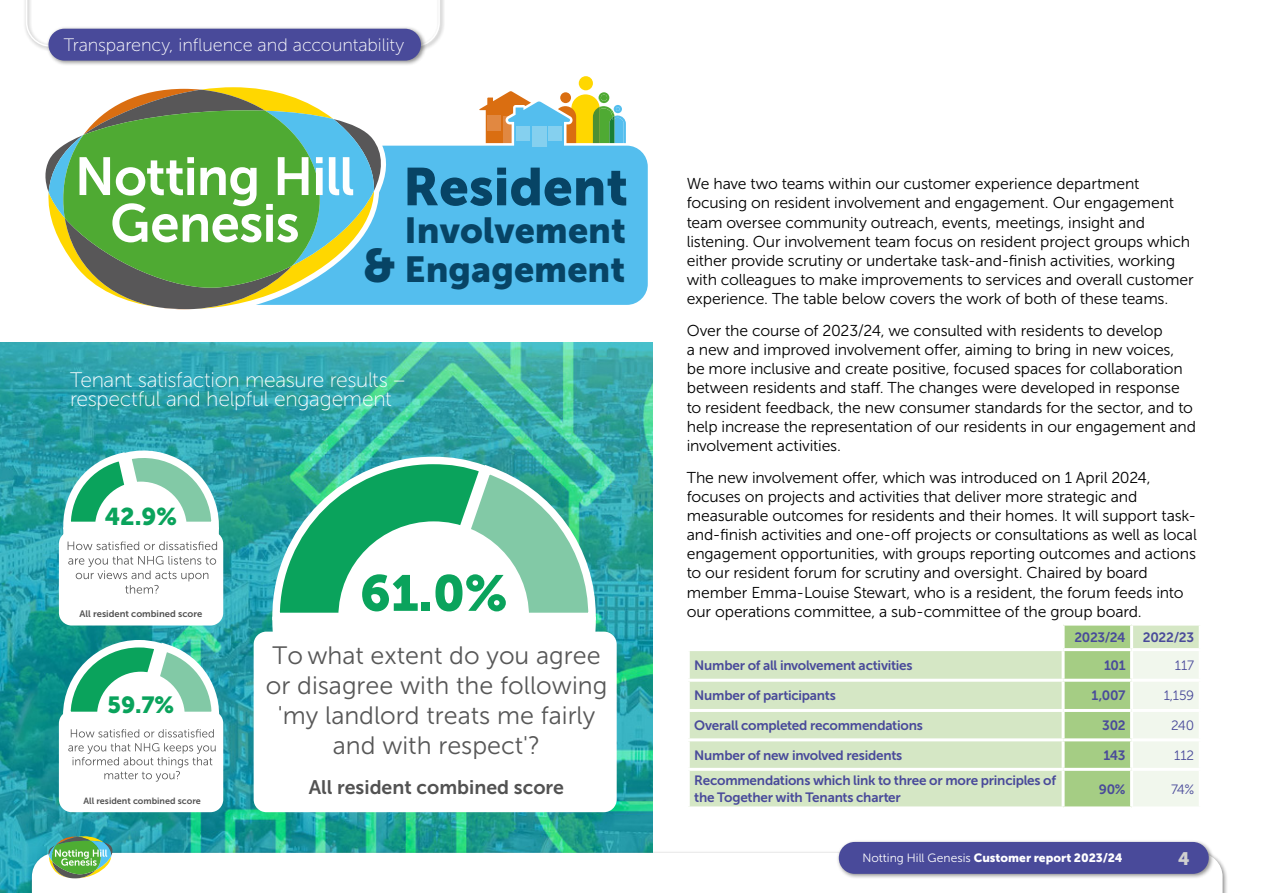
<style>
.page{position:relative;width:1263px;height:893px;background:#fff}
.page>*{position:absolute;margin:0;border:0;box-sizing:border-box;transform-origin:0 0}
.t1{font:52.65px "Museo Sans 900";color:#074465}
.t2{font:50.25px "Museo Sans 900";color:#0aa35c}
.t3{font:36px/38.8px "Museo Sans 900";color:#074465;text-align:right}
.t4{font:25.05px/30.2px "Museo Sans 300";color:#575757;text-align:center}
.t5{font:24.15px "Museo Sans 900";color:#0aa35c}
.t6{font:23.25px "Museo Sans 900";color:#0aa35c}
.t7{font:21px/19.2px "Museo Sans 100";letter-spacing:-.015em;color:#fff}
.t8{font:19.5px "Museo Sans 700";color:#525252}
.t9{font:18px "Museo Sans 100";letter-spacing:-.005em;color:#fff}
.t10{font:18px "Museo Sans 900";color:#d0d0d0}
.t11{font:15.75px/19.2px "Museo Sans 300";letter-spacing:-.01em;color:#000}
.t12{font:13.5px/16.5px "Museo Sans 700";letter-spacing:-.015em;color:#494a9a}
.t13{font:13.5px "Museo Sans 300";letter-spacing:-.015em;color:#494a9a}
.t14{font:12px "Museo Sans 900";color:#fff}
.t15{font:9.45px "Museo Sans 700";color:#525252}
.t16{font:9px "Museo Sans 700";color:#525252}
.s1{font-size:46.8px}
.s2{font-family:"Museo Sans 300"}
</style>
<div class="page">
<img style="left:0;top:342px;width:653px;height:551px">
<div style="left:30px;top:850px;width:1198px;height:43px;background:#000;opacity:.45"></div>
<svg style="left:32px;top:853px;width:1190px;height:40px"></svg>
<div style="left:836px;top:840px;width:378px;height:39px;background:#000;opacity:.45"></div>
<div style="left:839px;top:842px;width:370px;height:32px;background:#494a9a;border-radius:16px"></div>
<svg style="left:48px;top:836px;width:65px;height:42px;background:#7fb981"></svg>
<div style="left:23px;top:0;width:422px;height:52px;background:#000;opacity:.45"></div>
<svg style="left:25px;top:0;width:416px;height:47px"></svg>
<div style="left:46px;top:26px;width:380px;height:40px;background:#000;opacity:.45"></div>
<div style="left:48px;top:29px;width:373px;height:32px;background:#494a9a;border-radius:16px"></div>
<div style="left:690px;top:651px;width:371px;height:155px;background:#d5e7c5"></div>
<svg style="left:1064px;top:626px;width:135px;height:180px;background:#c9e1b6"></svg>
<hr style="left:1130px;top:626px;width:3px;height:22px;background:#fff">
<hr style="left:1063px;top:648px;width:68px;height:3px;background:#fff">
<hr style="left:1131px;top:648px;width:71px;height:3px;background:#fff">
<hr style="left:1130px;top:651px;width:3px;height:28px;background:#fff">
<hr style="left:687px;top:679px;width:376px;height:3px;background:#fff">
<hr style="left:1063px;top:679px;width:68px;height:3px;background:#fff">
<hr style="left:1131px;top:679px;width:71px;height:3px;background:#fff">
<hr style="left:1130px;top:682px;width:3px;height:27px;background:#fff">
<hr style="left:687px;top:709px;width:376px;height:3px;background:#fff">
<hr style="left:1063px;top:709px;width:68px;height:3px;background:#fff">
<hr style="left:1131px;top:709px;width:71px;height:3px;background:#fff">
<hr style="left:1130px;top:712px;width:3px;height:26px;background:#fff">
<hr style="left:687px;top:738px;width:376px;height:3px;background:#fff">
<hr style="left:1063px;top:738px;width:68px;height:3px;background:#fff">
<hr style="left:1131px;top:738px;width:71px;height:3px;background:#fff">
<hr style="left:1130px;top:741px;width:3px;height:27px;background:#fff">
<hr style="left:687px;top:768px;width:376px;height:3px;background:#fff">
<hr style="left:1063px;top:768px;width:68px;height:3px;background:#fff">
<hr style="left:1131px;top:768px;width:71px;height:3px;background:#fff">
<hr style="left:1130px;top:771px;width:3px;height:35px;background:#fff">
<svg style="left:569px;top:76px;width:41px;height:23px"></svg>
<div style="left:560px;top:92px;width:11px;height:11px;background:#da6e11;border-radius:50%"></div>
<svg style="left:487px;top:91px;width:38px;height:8px"></svg>
<svg style="left:45px;top:89px;width:253px;height:220px"></svg>
<svg style="left:238px;top:99px;width:410px;height:208px;fill:#54beee"></svg>
<div style="left:532px;top:126px;width:14px;height:21px;background:#85d0ef"></div>
<div style="left:516px;top:126px;width:14px;height:15px;background:#85d0ef"></div>
<div style="left:548px;top:126px;width:14px;height:15px;background:#85d0ef"></div>
<div style="left:59px;top:531px;width:164px;height:94px;background:#fff;border-radius:13px"></div>
<div style="left:59px;top:711px;width:164px;height:101px;background:#fff;border-radius:13px"></div>
<div style="left:254px;top:632px;width:363px;height:180px;background:#fff;border-radius:13px"></div>
<svg style="left:60px;top:447px;width:164px;height:163px"></svg>
<svg style="left:59px;top:636px;width:164px;height:146px"></svg>
<svg style="left:269px;top:453px;width:330px;height:160px;background:#4bb793"></svg>
<svg style="left:269px;top:613px;width:330px;height:19px"></svg>
<div style="left:338px;top:521px;width:191px;height:191px;background:#fff;border-radius:50%"></div>
<p class="t9" style="left:64px;top:35px;width:342px">Transparency, influence and accountability</p>
<h1 class="t1" style="left:403px;top:157px;width:227px">Resident</h1>
<h3 class="t3" style="left:363px;top:211px;width:264px">Involvement <span class="s1">&amp;</span> Engagement</h3>
<h3 class="t7" style="left:70px;top:370px;width:336px">Tenant satisfaction measure results – respectful and helpful engagement</h3>
<h3 class="t5" style="left:105px;top:502px;width:74px">42.9%</h3>
<p class="t15" style="left:79px;top:609px;width:124px">All resident combined score</p>
<h3 class="t6" style="left:108px;top:692px;width:68px">59.7%</h3>
<p class="t16" style="left:83px;top:795px;width:119px">All resident combined score</p>
<h2 class="t2" style="left:360px;top:565px;width:149px">61.0%</h2>
<h3 class="t4" style="left:266px;top:640px;width:343px">To what extent do you agree or disagree with the following 'my landlord treats me fairly and with respect'?</h3>
<p class="t8" style="left:309px;top:776px;width:257px">All resident combined score</p>
<p class="t11" style="left:687px;top:174px;width:508px">We have two teams within our customer experience department focusing on resident involvement and engagement. Our engagement team oversee community outreach, events, meetings, insight and listening. Our involvement team focus on resident project groups which either provide scrutiny or undertake task-and-finish activities, working with colleagues to make improvements to services and overall customer experience. The table below covers the work of both of these teams.</p>
<p class="t11" style="left:687px;top:321px;width:511px">Over the course of 2023/24, we consulted with residents to develop<br>a new and improved involvement offer, aiming to bring in new voices, be more inclusive and create positive, focused spaces for collaboration between residents and staff. The changes were developed in response to resident feedback, the new consumer standards for the sector, and to help increase the representation of our residents in our engagement and involvement activities.</p>
<p class="t11" style="left:687px;top:468px;width:512px">The new involvement offer, which was introduced on 1 April 2024, focuses on projects and activities that deliver more strategic and measurable outcomes for residents and their homes. It will support task&shy;and-finish activities and one-off projects or consultations as well as local engagement opportunities, with groups reporting outcomes and actions to our resident forum for scrutiny and oversight. Chaired by board member Emma-Louise Stewart, who is a resident, the forum feeds into our operations committee, a sub-committee of the group board.</p>
<p class="t12" style="left:1074px;top:629px;width:53px">2023/24</p>
<p class="t12" style="left:1143px;top:629px;width:53px">2022/23</p>
<p class="t12" style="left:694px;top:657px;width:220px">Number of all involvement activities</p>
<p class="t12" style="left:1104px;top:657px;width:23px">101</p>
<p class="t13" style="left:1175px;top:658px;width:21px">117</p>
<p class="t12" style="left:694px;top:687px;width:143px">Number of participants</p>
<p class="t12" style="left:1091px;top:687px;width:36px">1,007</p>
<p class="t13" style="left:1164px;top:688px;width:32px">1,159</p>
<p class="t12" style="left:694px;top:717px;width:230px">Overall completed recommendations</p>
<p class="t12" style="left:1102px;top:717px;width:25px">302</p>
<p class="t13" style="left:1171px;top:718px;width:25px">240</p>
<p class="t12" style="left:694px;top:747px;width:210px">Number of new involved residents</p>
<p class="t12" style="left:1103px;top:747px;width:24px">143</p>
<p class="t13" style="left:1174px;top:748px;width:22px">112</p>
<p class="t12" style="left:694px;top:772px;width:363px">Recommendations which link to three or more principles of the Together with Tenants charter</p>
<p class="t12" style="left:1099px;top:781px;width:28px">90%</p>
<p class="t13" style="left:1171px;top:782px;width:25px">74%</p>
<p class="t14" style="left:862px;top:851px;width:262px"><span class="s2">Notting Hill Genesis</span> Customer report 2023/24</p>
<p class="t10" style="left:1178px;top:848px;width:13px">4</p>
</div>
